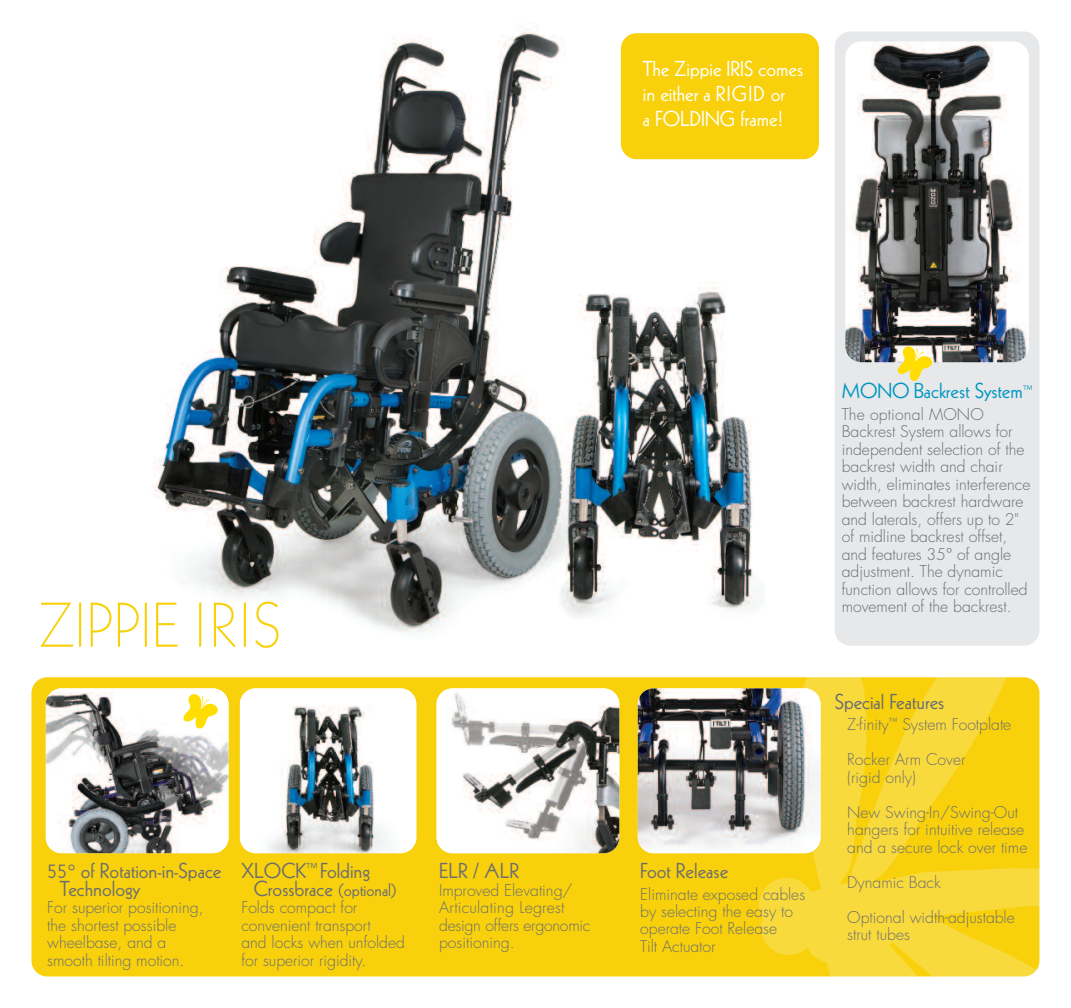
<style>
.page{position:relative;width:1071px;height:1008px;background:#fff}
.page>*{position:absolute;margin:0;border:0;box-sizing:border-box;transform-origin:0 0}
.t1{font:300 61.25px "Kabel LT Std";color:#f8d10c}
.t2{font:21px/17.5px "Kabel LT Std";color:#6c6d70}
.t3{font:21px/25.2px "Kabel LT Std";color:#fff}
.t4{font:21px "Kabel LT Std";color:#0098c3}
.t5{font:300 15.75px/17.5px "Futura Std";color:#6c6d70}
.s1{font-size:17.5px}
</style>
<div class="page">
<img style="left:152px;top:26px;width:627px;height:606px">
<div style="left:32px;top:677px;width:1008px;height:299px;background:#f8d10c;border-radius:16px"></div>
<svg style="left:723px;top:607px;width:317px;height:370px;fill:#f9da3c"></svg>
<svg style="left:31px;top:849px;width:27px;height:98px"></svg>
<div style="left:835px;top:32px;width:205px;height:614px;background:#e7e8e9;border-radius:16px"></div>
<img style="left:46px;top:688px;width:183px;height:165px;border-radius:16px">
<img style="left:240px;top:688px;width:176px;height:165px;border-radius:16px">
<img style="left:437px;top:688px;width:182px;height:165px;border-radius:16px">
<img style="left:638px;top:688px;width:183px;height:165px;border-radius:16px">
<img style="left:845px;top:42px;width:184px;height:320px;border-radius:16px">
<svg style="left:183px;top:694px;width:35px;height:34px"></svg>
<svg style="left:898px;top:346px;width:34px;height:35px"></svg>
<div style="left:621px;top:33px;width:198px;height:126px;background:#f8d10c;border-radius:16px"></div>
<h2 class="t3" style="left:643px;top:57px;width:162px">The Zippie IRIS comes in either a RIGID or<br>a FOLDING frame!</h2>
<h1 class="t1" style="left:39px;top:603px;width:243px">ZIPPIE IRIS</h1>
<h2 class="t2" style="left:60px;top:863px;width:163px;text-indent:-13px">55° of Rotation-in-Space<br>Technology</h2>
<p class="t5" style="left:47px;top:900px;width:158px">For superior positioning, the shortest possible wheelbase, and a smooth tilting motion.</p>
<h2 class="t2" style="left:254px;top:863px;width:145px;text-indent:-13px">XLOCK<sup>™</sup>Folding<br>Crossbrace <span class="s1">(optional)</span></h2>
<p class="t5" style="left:241px;top:900px;width:165px">Folds compact for convenient transport<br>and locks when unfolded for superior rigidity.</p>
<h2 class="t2" style="left:439px;top:863px;width:82px">ELR / ALR</h2>
<p class="t5" style="left:439px;top:883px;width:153px">Improved Elevating/<br>Articulating Legrest design offers ergonomic positioning.</p>
<h2 class="t4" style="left:842px;top:383px;width:193px">MONO Backrest System<sup>™</sup></h2>
<p class="t5" style="left:842px;top:407px;width:190px">The optional MONO<br>Backrest System allows for independent selection of the backrest width and chair width, eliminates interference between backrest hardware and laterals, offers up to 2" of midline backrest offset, and features 35° of angle adjustment. The dynamic function allows for controlled movement of the backrest.</p>
<h2 class="t2" style="left:640px;top:863px;width:90px">Foot Release</h2>
<p class="t5" style="left:640px;top:886px;width:166px">Eliminate exposed cables by selecting the easy to operate Foot Release<br>Tilt Actuator</p>
<h2 class="t2" style="left:835px;top:694px;width:111px">Special Features</h2>
<p class="t5" style="left:847px;top:717px;width:166px">Z-finity<sup>™</sup> System Footplate</p>
<p class="t5" style="left:847px;top:752px;width:120px">Rocker Arm Cover (rigid only)</p>
<p class="t5" style="left:847px;top:805px;width:182px">New Swing-In/Swing-Out hangers for intuitive release and a secure lock over time</p>
<p class="t5" style="left:847px;top:875px;width:95px">Dynamic Back</p>
<p class="t5" style="left:847px;top:910px;width:169px">Optional width-adjustable strut tubes</p>
</div>
